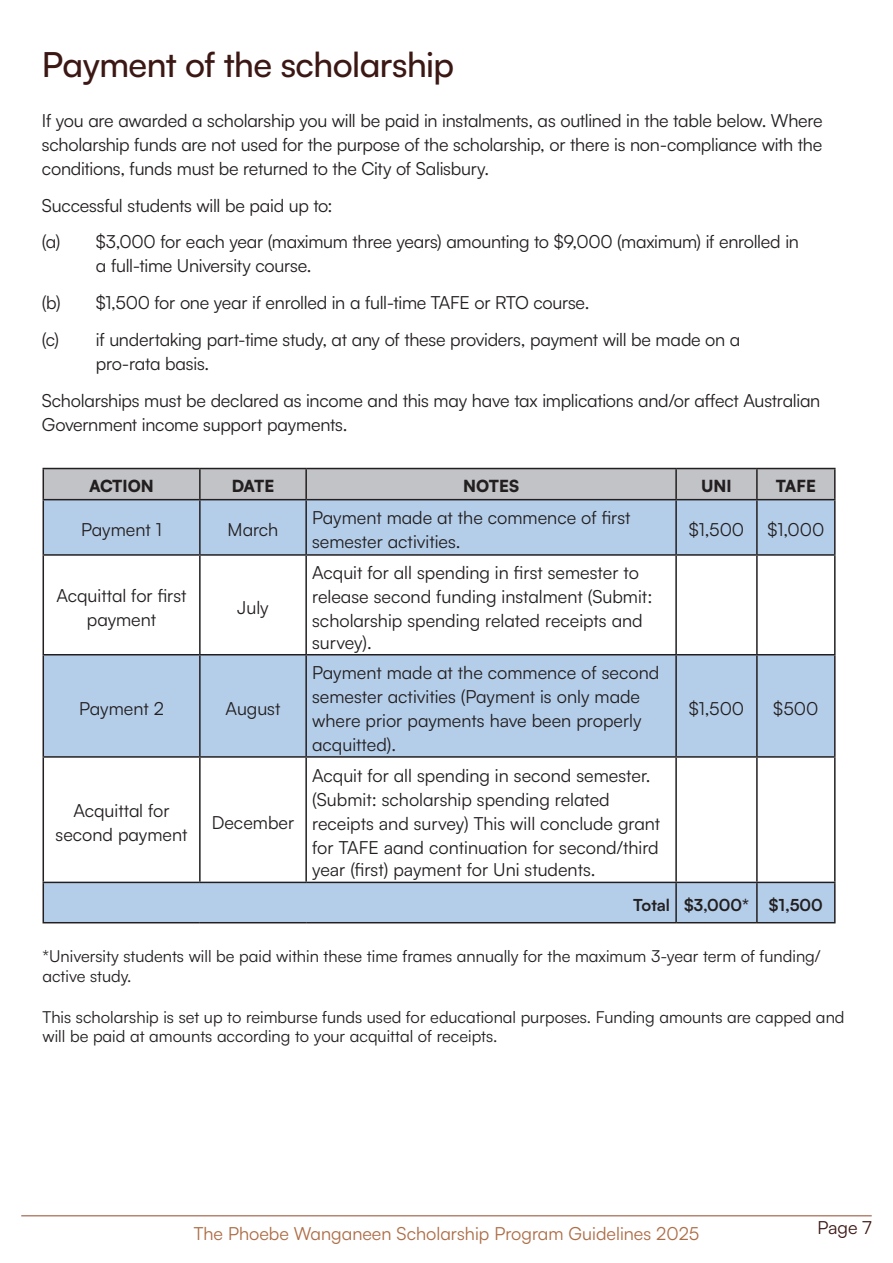
<style>
.page{position:relative;width:893px;height:1263px;background:#fff}
.page>*{position:absolute;margin:0;border:0;box-sizing:border-box;transform-origin:0 0}
.t1{font:500 34.5px "Satoshi";letter-spacing:-.015em;color:#3c1815}
.t2{font:18px/24px "Satoshi";color:#231f20}
.t3{font:18px "Satoshi";letter-spacing:-.02em;color:#231f20}
.t4{font:18px "Satoshi";color:#ad6d46}
.t5{font:18px "Satoshi";color:#3c1815}
.t6{font:16.5px/19.8px "Satoshi";color:#231f20}
.t7{font:900 16.5px "Satoshi";color:#231f20}
.t8{font:700 16.5px "Satoshi";color:#231f20}
</style>
<div class="page">
<hr style="left:21px;top:1215px;width:851px;height:1px;background:#92482b">
<div style="left:44px;top:469px;width:790px;height:30px;background:#c2c3c6"></div>
<svg style="left:44px;top:500px;width:790px;height:422px"></svg>
<hr style="left:43px;top:468px;width:157px;height:1px;background:#231f20">
<hr style="left:43px;top:469px;width:1px;height:30px;background:#231f20">
<hr style="left:200px;top:468px;width:106px;height:1px;background:#231f20">
<hr style="left:199px;top:469px;width:2px;height:30px;background:#231f20">
<hr style="left:306px;top:468px;width:370px;height:1px;background:#231f20">
<hr style="left:305px;top:469px;width:2px;height:30px;background:#231f20">
<hr style="left:676px;top:468px;width:81px;height:1px;background:#231f20">
<hr style="left:675px;top:469px;width:2px;height:30px;background:#231f20">
<hr style="left:757px;top:468px;width:79px;height:1px;background:#231f20">
<hr style="left:756px;top:469px;width:2px;height:30px;background:#231f20">
<hr style="left:834px;top:469px;width:2px;height:30px;background:#231f20">
<hr style="left:43px;top:556px;width:1px;height:98px;background:#231f20">
<hr style="left:199px;top:556px;width:2px;height:98px;background:#231f20">
<hr style="left:305px;top:556px;width:2px;height:98px;background:#231f20">
<hr style="left:675px;top:556px;width:2px;height:98px;background:#231f20">
<hr style="left:756px;top:556px;width:2px;height:98px;background:#231f20">
<hr style="left:834px;top:556px;width:2px;height:98px;background:#231f20">
<hr style="left:43px;top:758px;width:1px;height:124px;background:#231f20">
<hr style="left:199px;top:758px;width:2px;height:124px;background:#231f20">
<hr style="left:305px;top:758px;width:2px;height:124px;background:#231f20">
<hr style="left:675px;top:758px;width:2px;height:124px;background:#231f20">
<hr style="left:756px;top:758px;width:2px;height:124px;background:#231f20">
<hr style="left:834px;top:758px;width:2px;height:124px;background:#231f20">
<hr style="left:43px;top:922px;width:157px;height:1px;background:#231f20">
<hr style="left:200px;top:922px;width:106px;height:1px;background:#231f20">
<hr style="left:306px;top:922px;width:370px;height:1px;background:#231f20">
<hr style="left:676px;top:922px;width:81px;height:1px;background:#231f20">
<hr style="left:757px;top:922px;width:79px;height:1px;background:#231f20">
<hr style="left:43px;top:500px;width:1px;height:54px;background:#231f20">
<hr style="left:43px;top:499px;width:157px;height:1px;background:#231f20">
<hr style="left:200px;top:499px;width:106px;height:1px;background:#231f20">
<hr style="left:306px;top:499px;width:370px;height:1px;background:#231f20">
<hr style="left:676px;top:499px;width:81px;height:1px;background:#231f20">
<hr style="left:757px;top:499px;width:79px;height:1px;background:#231f20">
<hr style="left:199px;top:500px;width:2px;height:54px;background:#231f20">
<hr style="left:305px;top:500px;width:2px;height:54px;background:#231f20">
<hr style="left:675px;top:500px;width:2px;height:54px;background:#231f20">
<hr style="left:756px;top:500px;width:2px;height:54px;background:#231f20">
<hr style="left:834px;top:500px;width:2px;height:54px;background:#231f20">
<hr style="left:43px;top:554px;width:157px;height:2px;background:#231f20">
<hr style="left:200px;top:554px;width:106px;height:2px;background:#231f20">
<hr style="left:306px;top:554px;width:370px;height:2px;background:#231f20">
<hr style="left:676px;top:554px;width:81px;height:2px;background:#231f20">
<hr style="left:757px;top:554px;width:79px;height:2px;background:#231f20">
<hr style="left:43px;top:655px;width:1px;height:101px;background:#231f20">
<hr style="left:43px;top:654px;width:157px;height:1px;background:#231f20">
<hr style="left:200px;top:654px;width:106px;height:1px;background:#231f20">
<hr style="left:306px;top:654px;width:370px;height:1px;background:#231f20">
<hr style="left:676px;top:654px;width:81px;height:1px;background:#231f20">
<hr style="left:757px;top:654px;width:79px;height:1px;background:#231f20">
<hr style="left:199px;top:655px;width:2px;height:101px;background:#231f20">
<hr style="left:305px;top:655px;width:2px;height:101px;background:#231f20">
<hr style="left:675px;top:655px;width:2px;height:101px;background:#231f20">
<hr style="left:756px;top:655px;width:2px;height:101px;background:#231f20">
<hr style="left:834px;top:655px;width:2px;height:101px;background:#231f20">
<hr style="left:43px;top:756px;width:157px;height:2px;background:#231f20">
<hr style="left:200px;top:756px;width:106px;height:2px;background:#231f20">
<hr style="left:306px;top:756px;width:370px;height:2px;background:#231f20">
<hr style="left:676px;top:756px;width:81px;height:2px;background:#231f20">
<hr style="left:757px;top:756px;width:79px;height:2px;background:#231f20">
<hr style="left:43px;top:883px;width:1px;height:39px;background:#231f20">
<hr style="left:43px;top:882px;width:157px;height:1px;background:#231f20">
<hr style="left:200px;top:882px;width:106px;height:1px;background:#231f20">
<hr style="left:306px;top:882px;width:370px;height:1px;background:#231f20">
<hr style="left:676px;top:882px;width:81px;height:1px;background:#231f20">
<hr style="left:757px;top:882px;width:79px;height:1px;background:#231f20">
<hr style="left:675px;top:883px;width:2px;height:39px;background:#231f20">
<hr style="left:756px;top:883px;width:2px;height:39px;background:#231f20">
<hr style="left:834px;top:883px;width:2px;height:39px;background:#231f20">
<p class="t1" style="left:42px;top:41px;width:414px">Payment of the scholarship</p>
<p class="t2" style="left:42px;top:108px;width:782px;text-align:justify">If you are awarded a scholarship you will be paid in instalments, as outlined in the table below. Where scholarship funds are not used for the purpose of the scholarship, or there is non-compliance with the conditions, funds must be returned to the City of Salisbury.</p>
<p class="t2" style="left:42px;top:192px;width:292px">Successful students will be paid up to:</p>
<p class="t2" style="left:96px;top:229px;width:704px;text-indent:-54px">(a) $3,000 for each year (maximum three years) amounting to $9,000 (maximum) if enrolled in a full-time University course.</p>
<p class="t3" style="left:42px;top:291px;width:549px">(b) $1,500 for one year if enrolled in a full-time TAFE or RTO course.</p>
<p class="t2" style="left:96px;top:327px;width:646px;text-indent:-54px">(c) if undertaking part-time study, at any of these providers, payment will be made on a pro-rata basis.</p>
<p class="t2" style="left:42px;top:387px;width:780px">Scholarships must be declared as income and this may have tax implications and/or affect Australian<br>Government income support payments.</p>
<p class="t7" style="left:89px;top:474px;width:66px">ACTION</p>
<p class="t7" style="left:232px;top:474px;width:44px">DATE</p>
<p class="t7" style="left:463px;top:474px;width:57px">NOTES</p>
<p class="t7" style="left:701px;top:474px;width:32px">UNI</p>
<p class="t7" style="left:776px;top:474px;width:42px">TAFE</p>
<p class="t2" style="left:81px;top:517px;width:82px">Payment 1</p>
<p class="t2" style="left:228px;top:517px;width:52px">March</p>
<p class="t2" style="left:312px;top:505px;width:320px">Payment made at the commence of first semester activities.</p>
<p class="t2" style="left:689px;top:517px;width:57px">$1,500</p>
<p class="t2" style="left:767px;top:517px;width:58px">$1,000</p>
<p class="t2" style="left:56px;top:583px;width:132px;text-align:center">Acquittal for first payment</p>
<p class="t2" style="left:237px;top:595px;width:33px">July</p>
<p class="t2" style="left:79px;top:696px;width:86px">Payment 2</p>
<p class="t2" style="left:226px;top:696px;width:56px">August</p>
<p class="t2" style="left:312px;top:560px;width:342px">Acquit for all spending in first semester to release second funding instalment (Submit: scholarship spending related receipts and</p>
<p class="t2" style="left:312px;top:629px;width:61px">survey).</p>
<p class="t2" style="left:312px;top:660px;width:349px">Payment made at the commence of second semester activities (Payment is only made where prior payments have been properly acquitted).</p>
<p class="t2" style="left:689px;top:696px;width:57px">$1,500</p>
<p class="t2" style="left:773px;top:696px;width:47px">$500</p>
<p class="t2" style="left:312px;top:763px;width:340px">Acquit for all spending in second semester.</p>
<p class="t2" style="left:312px;top:787px;width:349px">(Submit: scholarship spending related receipts and survey) This will conclude grant for TAFE aand continuation for second/third</p>
<p class="t2" style="left:312px;top:856px;width:285px">year (first) payment for Uni students.</p>
<p class="t8" style="left:633px;top:893px;width:38px">Total</p>
<p class="t8" style="left:684px;top:893px;width:67px">$3,000*</p>
<p class="t8" style="left:769px;top:893px;width:56px">$1,500</p>
<p class="t6" style="left:43px;top:945px;width:780px">*University students will be paid within these time frames annually for the maximum 3-year term of funding/ active study.</p>
<p class="t6" style="left:43px;top:1006px;width:803px">This scholarship is set up to reimburse funds used for educational purposes. Funding amounts are capped and will be paid at amounts according to your acquittal of receipts.</p>
<p class="t2" style="left:56px;top:797px;width:133px;text-align:center">Acquittal for second payment</p>
<p class="t2" style="left:212px;top:809px;width:84px">December</p>
<p class="t4" style="left:194px;top:1221px;width:507px">The Phoebe Wanganeen Scholarship Program Guidelines 2025</p>
<p class="t5" style="left:817px;top:1216px;width:56px">Page 7</p>
</div>
